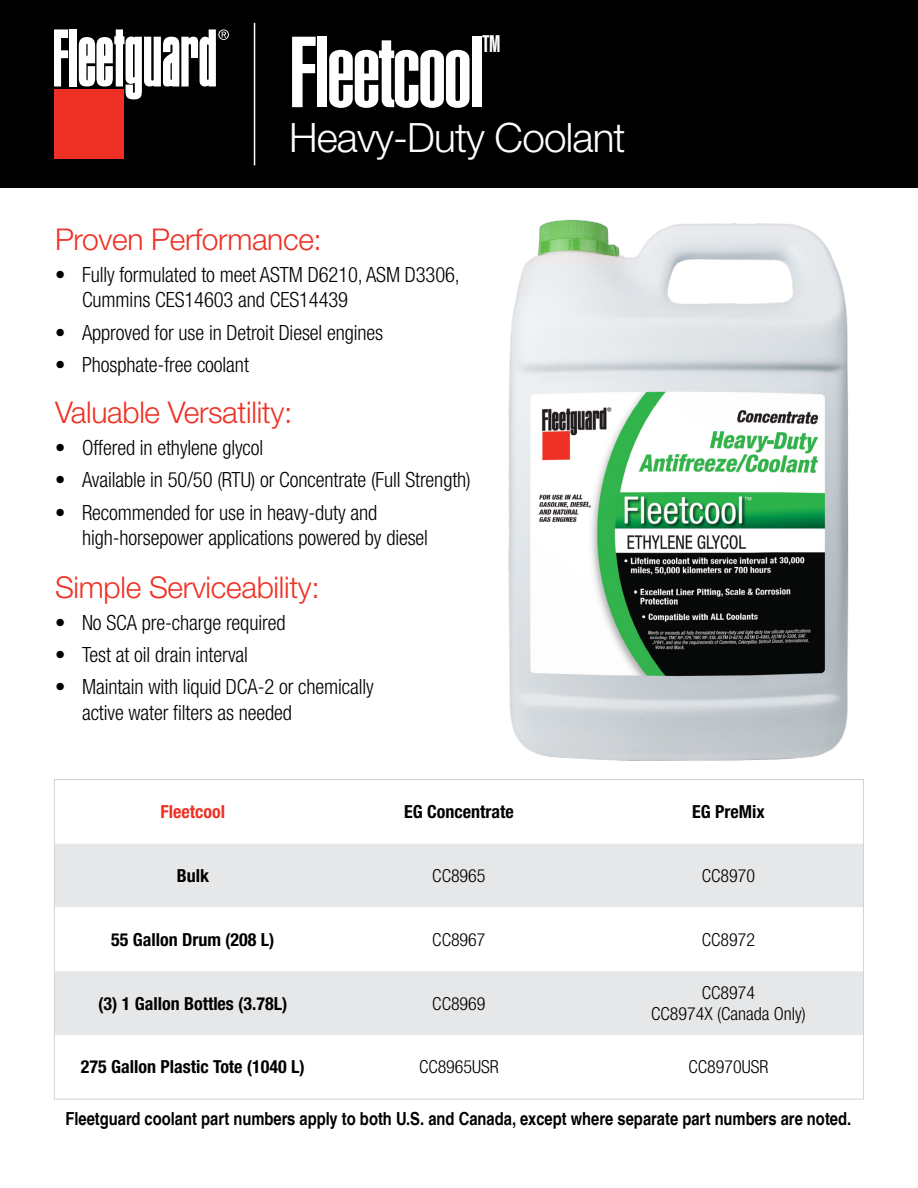
<style>
.page{position:relative;width:918px;height:1188px;background:#fff}
.page>*{position:absolute;margin:0;border:0;box-sizing:border-box;transform-origin:0 0}
.t1{font:99px "Helvetica LT Std Ultra Comp";letter-spacing:-.02em;color:#fff}
.t2{font:300 40.5px "Helvetica Neue LT Std";letter-spacing:-.02em;color:#fff}
.t3{font:300 30px "Helvetica Neue LT Std";letter-spacing:-.01em;color:#ee3124}
.t4{font:23.55px "Helvetica LT Std Ultra Comp";color:#fff}
.t5{font:300 condensed 21px/25.5px "Helvetica Neue LT Std";letter-spacing:-.005em;color:#000}
.t6{font:700 condensed 18px "Helvetica Neue LT Std";color:#000}
.t7{font:700 condensed 18px "Helvetica LT Pro";color:#000}
.t8{font:300 condensed 18px/21.6px "Helvetica Neue LT Std";color:#000;text-align:center}
.t9{font:700 condensed 18px "Helvetica Neue LT Std";color:#ee3124}
</style>
<div class="page">
<div style="left:0;top:0;width:918px;height:187px;background:#000"></div>
<hr style="left:254px;top:23px;width:1px;height:142px;background:#fff">
<div style="left:54px;top:90px;width:69px;height:69px;background:#ee3124"></div>
<div style="left:69px;top:29px;width:8px;height:57px;background:#fff"></div>
<svg style="left:54px;top:29px;width:14px;height:57px"></svg>
<svg style="left:79px;top:29px;width:150px;height:70px"></svg>
<img style="left:509px;top:219px;width:340px;height:541px">
<div style="left:56px;top:844px;width:806px;height:63px;background:#e6e7e8"></div>
<div style="left:56px;top:971px;width:806px;height:64px;background:#e6e7e8"></div>
<h1 class="t1" style="left:289px;top:16px;width:197px">Fleetcool</h1>
<p class="t4" style="left:482px;top:30px;width:20px">TM</p>
<h2 class="t2" style="left:289px;top:113px;width:338px">Heavy-Duty Coolant</h2>
<h3 class="t3" style="left:55px;top:221px;width:268px">Proven Performance:</h3>
<p class="t5" style="left:82px;top:262px;width:379px;text-indent:-27px">• Fully formulated to meet ASTM D6210, ASM D3306,<br>Cummins CES14603 and CES14439</p>
<p class="t5" style="left:55px;top:319px;width:330px">• Approved for use in Detroit Diesel engines</p>
<p class="t5" style="left:55px;top:352px;width:195px">• Phosphate-free coolant</p>
<h3 class="t3" style="left:55px;top:394px;width:239px">Valuable Versatility:</h3>
<p class="t5" style="left:55px;top:435px;width:210px">• Offered in ethylene glycol</p>
<p class="t5" style="left:55px;top:467px;width:417px">• Available in 50/50 (RTU) or Concentrate (Full Strength)</p>
<p class="t5" style="left:82px;top:499px;width:348px;text-indent:-27px">• Recommended for use in heavy-duty and high-horsepower applications powered by diesel</p>
<h3 class="t3" style="left:55px;top:569px;width:266px">Simple Serviceability:</h3>
<p class="t5" style="left:55px;top:610px;width:232px">• No SCA pre-charge required</p>
<p class="t5" style="left:55px;top:642px;width:195px">• Test at oil drain interval</p>
<p class="t5" style="left:82px;top:674px;width:293px;text-indent:-27px">• Maintain with liquid DCA-2 or chemically active water filters as needed</p>
<p class="t9" style="left:161px;top:801px;width:66px">Fleetcool</p>
<p class="t6" style="left:404px;top:801px;width:111px">EG Concentrate</p>
<p class="t6" style="left:692px;top:801px;width:74px">EG PreMix</p>
<p class="t6" style="left:177px;top:865px;width:34px">Bulk</p>
<p class="t8" style="left:432px;top:865px;width:55px">CC8965</p>
<p class="t8" style="left:702px;top:865px;width:55px">CC8970</p>
<p class="t6" style="left:111px;top:928px;width:165px">55 Gallon Drum (208 L)</p>
<p class="t8" style="left:432px;top:928px;width:55px">CC8967</p>
<p class="t8" style="left:702px;top:928px;width:55px">CC8972</p>
<p class="t6" style="left:98px;top:992px;width:191px">(3) 1 Gallon Bottles (3.78L)</p>
<p class="t8" style="left:432px;top:992px;width:55px">CC8969</p>
<p class="t8" style="left:651px;top:981px;width:156px">CC8974<br>CC8974X (Canada Only)</p>
<p class="t6" style="left:81px;top:1056px;width:225px">275 Gallon Plastic Tote (1040 L)</p>
<p class="t8" style="left:419px;top:1056px;width:81px">CC8965USR</p>
<p class="t8" style="left:688px;top:1056px;width:81px">CC8970USR</p>
<p class="t7" style="left:65px;top:1108px;width:787px">Fleetguard coolant part numbers apply to both U.S. and Canada, except where separate part numbers are noted.</p>
</div>
